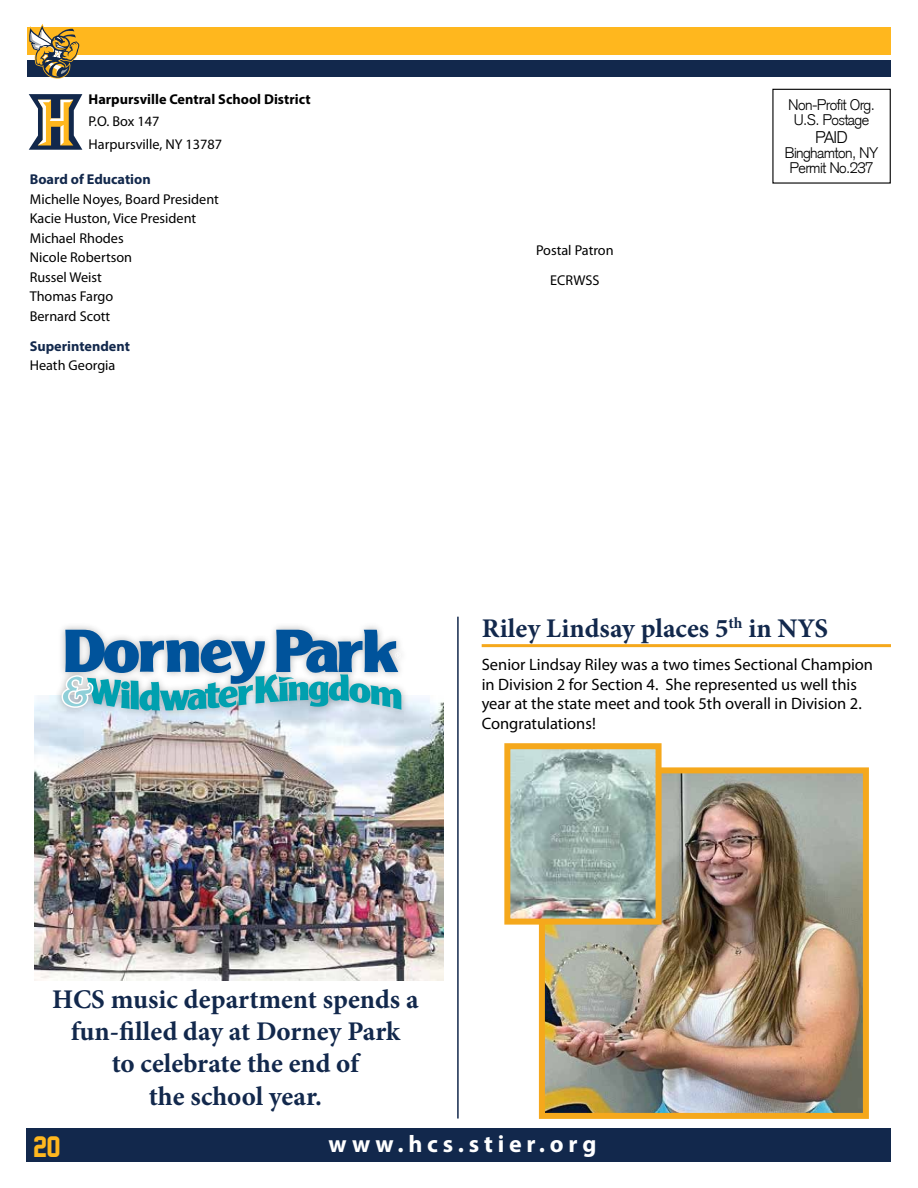
<style>
.page{position:relative;width:918px;height:1188px;background:#fff}
.page>*{position:absolute;margin:0;border:0;box-sizing:border-box;transform-origin:0 0}
.t1{font:700 27px/32.4px "Minion Pro";color:#12284c;text-align:center}
.t2{font:27px "Face Off M54";color:#ffb71e}
.t3{font:700 24px "Myriad Pro";letter-spacing:.2em;color:#fff}
.t4{font:16.5px/19.5px "Myriad Pro";color:#000}
.t5{font:300 16.5px "Akzidenz Grotesk";color:#000}
.t6{font:300 15px/15px "Akzidenz Grotesk";letter-spacing:-.04em;color:#000;text-align:center}
.t7{font:14.25px/19.5px "Myriad Pro";color:#000}
.t8{font:700 14.25px "Myriad Pro";color:#000}
.t9{font:700 14.25px "Myriad Pro";color:#12284c}
</style>
<div class="page">
<div style="left:27px;top:27px;width:864px;height:27px;background:#ffb71e"></div>
<div style="left:27px;top:60px;width:864px;height:17px;background:#12284c"></div>
<div style="left:27px;top:1129px;width:864px;height:33px;background:#12284c"></div>
<svg style="left:28px;top:24px;width:52px;height:55px"></svg>
<div style="left:772px;top:89px;width:119px;height:95px;border:1px solid #000"></div>
<svg style="left:29px;top:94px;width:53px;height:56px"></svg>
<img style="left:35px;top:696px;width:408px;height:284px">
<img style="left:546px;top:774px;width:316px;height:338px">
<div style="left:539px;top:767px;width:330px;height:352px;border:6px solid #f5a81c"></div>
<img style="left:511px;top:750px;width:144px;height:168px">
<div style="left:504px;top:743px;width:158px;height:182px;border:6px solid #f5a81c"></div>
<hr style="left:457px;top:617px;width:2px;height:502px;background:#12284c">
<hr style="left:482px;top:644px;width:409px;height:3px;background:#f5a81c">
<div style="left:54px;top:622px;width:355px;height:96px;background:#000;opacity:.29"></div>
<svg style="left:62px;top:630px;width:339px;height:81px"></svg>
<p class="t8" style="left:89px;top:89px;width:224px">Harpursville Central School District</p>
<p class="t7" style="left:89px;top:110px;width:135px;line-height:22.5px">P.O. Box 147<br>Harpursville, NY 13787</p>
<p class="t9" style="left:30px;top:170px;width:123px">Board of Education</p>
<p class="t7" style="left:30px;top:189px;width:191px">Michelle Noyes, Board President<br>Kacie Huston, Vice President<br>Michael Rhodes<br>Nicole Robertson<br>Russel Weist<br>Thomas Fargo<br>Bernard Scott</p>
<p class="t9" style="left:30px;top:337px;width:102px">Superintendent</p>
<p class="t7" style="left:30px;top:356px;width:87px">Heath Georgia</p>
<p class="t7" style="left:536px;top:235px;width:79px;line-height:30px;text-align:center">Postal Patron<br>ECRWSS</p>
<p class="t6" style="left:788px;top:97px;width:88px">Non-Profit Org.<br>U.S. Postage</p>
<p class="t5" style="left:815px;top:128px;width:34px">PAID</p>
<p class="t6" style="left:785px;top:145px;width:95px">Binghamton, NY<br>Permit No.237</p>
<h1 class="t1" style="left:482px;top:612px;width:348px">Riley Lindsay places 5<sup>th</sup> in NYS</h1>
<p class="t4" style="left:482px;top:655px;width:393px">Senior Lindsay Riley was a two times Sectional Champion in Division 2 for Section 4. She represented us well this year at the state meet and took 5th overall in Division 2.<br>Congratulations!</p>
<h1 class="t1" style="left:52px;top:982px;width:368px">HCS music department spends a fun-filled day at Dorney Park<br>to celebrate the end of<br>the school year.</h1>
<h1 class="t2" style="left:33px;top:1132px;width:28px">20</h1>
<h2 class="t3" style="left:329px;top:1128px;width:269px">www.hcs.stier.org</h2>
</div>
